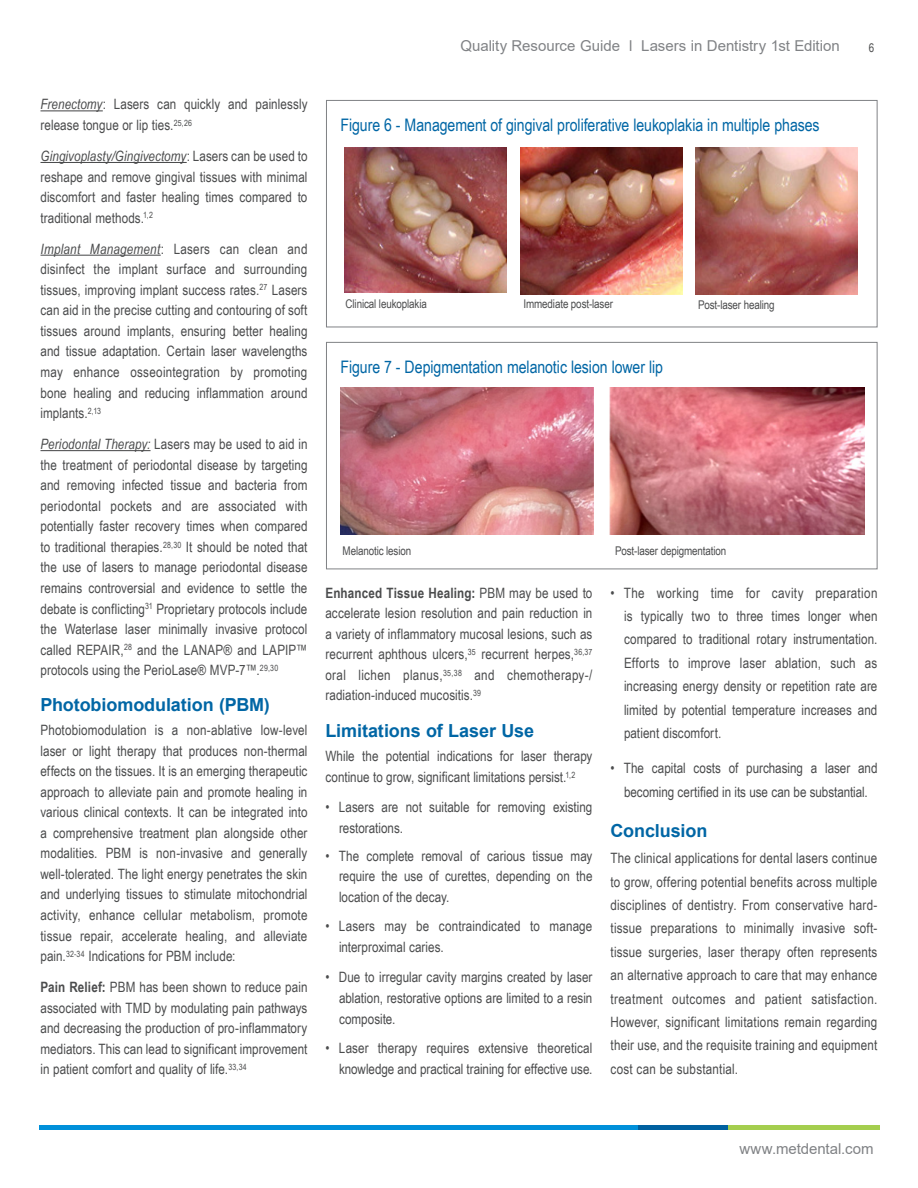
<style>
.page{position:relative;width:918px;height:1188px;background:#fff}
.page>*{position:absolute;margin:0;border:0;box-sizing:border-box;transform-origin:0 0}
.Body{font:700 18px "Arial";letter-spacing:-.005em;color:#0066a5}
.t1{font:17.25px "Arial Narrow";letter-spacing:-.005em;color:#0066a5}
.t2{font:15px "Arial";color:#808285}
.Body-2{font:14.25px/20.5px "Arial Narrow";letter-spacing:.005em;color:#4b4c4d;text-align:justify}
.t3{font:12px "Arial Narrow";letter-spacing:-.01em;color:#4b4c4d}
.s1{font-style:italic}
.s2{font-weight:700}
</style>
<div class="page">
<hr style="left:39px;top:1125px;width:600px;height:4px;background:#0090da">
<hr style="left:639px;top:1125px;width:89px;height:4px;background:#0061a0">
<hr style="left:728px;top:1125px;width:152px;height:4px;background:#a4ce4e">
<hr style="left:40px;top:110px;width:63px;height:1px;background:#4b4c4d">
<hr style="left:40px;top:162px;width:147px;height:1px;background:#4b4c4d">
<hr style="left:40px;top:255px;width:121px;height:1px;background:#4b4c4d">
<hr style="left:40px;top:450px;width:111px;height:1px;background:#4b4c4d">
<div style="left:326px;top:342px;width:552px;height:227px;background:#fff;border:1px solid #808285"></div>
<img style="left:341px;top:387px;width:252px;height:148px">
<img style="left:609px;top:388px;width:256px;height:147px">
<div style="left:326px;top:100px;width:552px;height:227px;background:#fff;border:1px solid #808285"></div>
<img style="left:344px;top:148px;width:162px;height:144px">
<img style="left:520px;top:147px;width:162px;height:147px">
<img style="left:696px;top:147px;width:162px;height:147px">
<p class="Body-2" style="left:40px;top:94px;width:269px"><span class="s1">Frenectomy</span>: Lasers can quickly and painlessly release tongue or lip ties.<sup>25,26</sup></p>
<p class="Body-2" style="left:40px;top:145px;width:269px"><span class="s1">Gingivoplasty/Gingivectomy</span>: Lasers can be used to reshape and remove gingival tissues with minimal discomfort and faster healing times compared to traditional methods.<sup>1,2</sup></p>
<p class="Body-2" style="left:40px;top:238px;width:269px"><span class="s1">Implant Management</span>: Lasers can clean and disinfect the implant surface and surrounding tissues, improving implant success rates.<sup>27</sup> Lasers can aid in the precise cutting and contouring of soft tissues around implants, ensuring better healing and tissue adaptation. Certain laser wavelengths may enhance osseointegration by promoting bone healing and reducing inflammation around implants.<sup>2,13</sup></p>
<p class="Body-2" style="left:40px;top:433px;width:269px"><span class="s1">Periodontal Therapy:</span> Lasers may be used to aid in the treatment of periodontal disease by targeting and removing infected tissue and bacteria from periodontal pockets and are associated with potentially faster recovery times when compared to traditional therapies.<sup>28,30</sup> It should be noted that the use of lasers to manage periodontal disease remains controversial and evidence to settle the debate is conflicting<sup>31</sup> Proprietary protocols include the Waterlase laser minimally invasive protocol called REPAIR,<sup>28</sup> and the LANAP® and LAPIP™ protocols using the PerioLase® MVP-7™.<sup>29,30</sup></p>
<p class="Body" style="left:40px;top:692px;width:231px">Photobiomodulation (PBM)</p>
<p class="Body-2" style="left:40px;top:719px;width:269px">Photobiomodulation is a non-ablative low-level laser or light therapy that produces non-thermal effects on the tissues. It is an emerging therapeutic approach to alleviate pain and promote healing in various clinical contexts. It can be integrated into a comprehensive treatment plan alongside other modalities. PBM is non-invasive and generally well-tolerated. The light energy penetrates the skin and underlying tissues to stimulate mitochondrial activity, enhance cellular metabolism, promote tissue repair, accelerate healing, and alleviate pain.<sup>32-34</sup> Indications for PBM include:</p>
<p class="Body-2" style="left:40px;top:976px;width:269px"><span class="s2">Pain Relief:</span> PBM has been shown to reduce pain associated with TMD by modulating pain pathways and decreasing the production of pro-inflammatory mediators. This can lead to significant improvement in patient comfort and quality of life.<sup>33,34</sup></p>
<p class="t2" style="left:460px;top:36px;width:381px">Quality Resource Guide l Lasers in Dentistry 1st Edition</p>
<p class="t3" style="left:869px;top:39px;width:7px">6</p>
<p class="t1" style="left:341px;top:112px;width:481px">Figure 6 - Management of gingival proliferative leukoplakia in multiple phases</p>
<p class="t3" style="left:346px;top:295px;width:83px">Clinical leukoplakia</p>
<p class="t3" style="left:524px;top:295px;width:91px">Immediate post-laser</p>
<p class="t3" style="left:698px;top:296px;width:78px">Post-laser healing</p>
<p class="t1" style="left:341px;top:354px;width:324px">Figure 7 - Depigmentation melanotic lesion lower lip</p>
<p class="t3" style="left:343px;top:542px;width:70px">Melanotic lesion</p>
<p class="t3" style="left:615px;top:542px;width:113px">Post-laser depigmentation</p>
<p class="Body-2" style="left:326px;top:582px;width:268px"><span class="s2">Enhanced Tissue Healing:</span> PBM may be used to accelerate lesion resolution and pain reduction in a variety of inflammatory mucosal lesions, such as recurrent aphthous ulcers,<sup>35</sup> recurrent herpes,<sup>36,37 </sup>oral lichen planus,<sup>35,38</sup> and chemotherapy-/ radiation-induced mucositis.<sup>39</sup></p>
<p class="Body" style="left:326px;top:718px;width:210px">Limitations of Laser Use</p>
<p class="Body-2" style="left:326px;top:745px;width:268px;line-height:21px">While the potential indications for laser therapy continue to grow, significant limitations persist.<sup>1,2</sup></p>
<p class="Body-2" style="left:339px;top:796px;width:255px;text-indent:-14px">• Lasers are not suitable for removing existing restorations.</p>
<p class="Body-2" style="left:339px;top:845px;width:255px;text-indent:-14px">• The complete removal of carious tissue may require the use of curettes, depending on the location of the decay.</p>
<p class="Body-2" style="left:339px;top:915px;width:255px;text-indent:-14px">• Lasers may be contraindicated to manage interproximal caries.</p>
<p class="Body-2" style="left:339px;top:966px;width:255px;line-height:21px;text-indent:-14px">• Due to irregular cavity margins created by laser ablation, restorative options are limited to a resin composite.</p>
<p class="Body-2" style="left:326px;top:1038px;width:269px;text-align:right">• Laser therapy requires extensive theoretical knowledge and practical training for effective use.</p>
<p class="Body-2" style="left:624px;top:580px;width:255px;line-height:23.4px;text-indent:-14px">• The working time for cavity preparation is typically two to three times longer when compared to traditional rotary instrumentation.<br>Efforts to improve laser ablation, such as increasing energy density or repetition rate are limited by potential temperature increases and patient discomfort.</p>
<p class="Body-2" style="left:610px;top:756px;width:269px;line-height:23.4px;text-align:center">• The capital costs of purchasing a laser and becoming certified in its use can be substantial.</p>
<p class="Body" style="left:610px;top:818px;width:98px">Conclusion</p>
<p class="Body-2" style="left:610px;top:846px;width:269px;line-height:23.4px">The clinical applications for dental lasers continue to grow, offering potential benefits across multiple disciplines of dentistry. From conservative hard&shy;tissue preparations to minimally invasive soft&shy;tissue surgeries, laser therapy often represents an alternative approach to care that may enhance treatment outcomes and patient satisfaction.<br>However, significant limitations remain regarding their use, and the requisite training and equipment cost can be substantial.</p>
<p class="t2" style="left:739px;top:1139px;width:136px">www.metdental.com</p>
</div>
